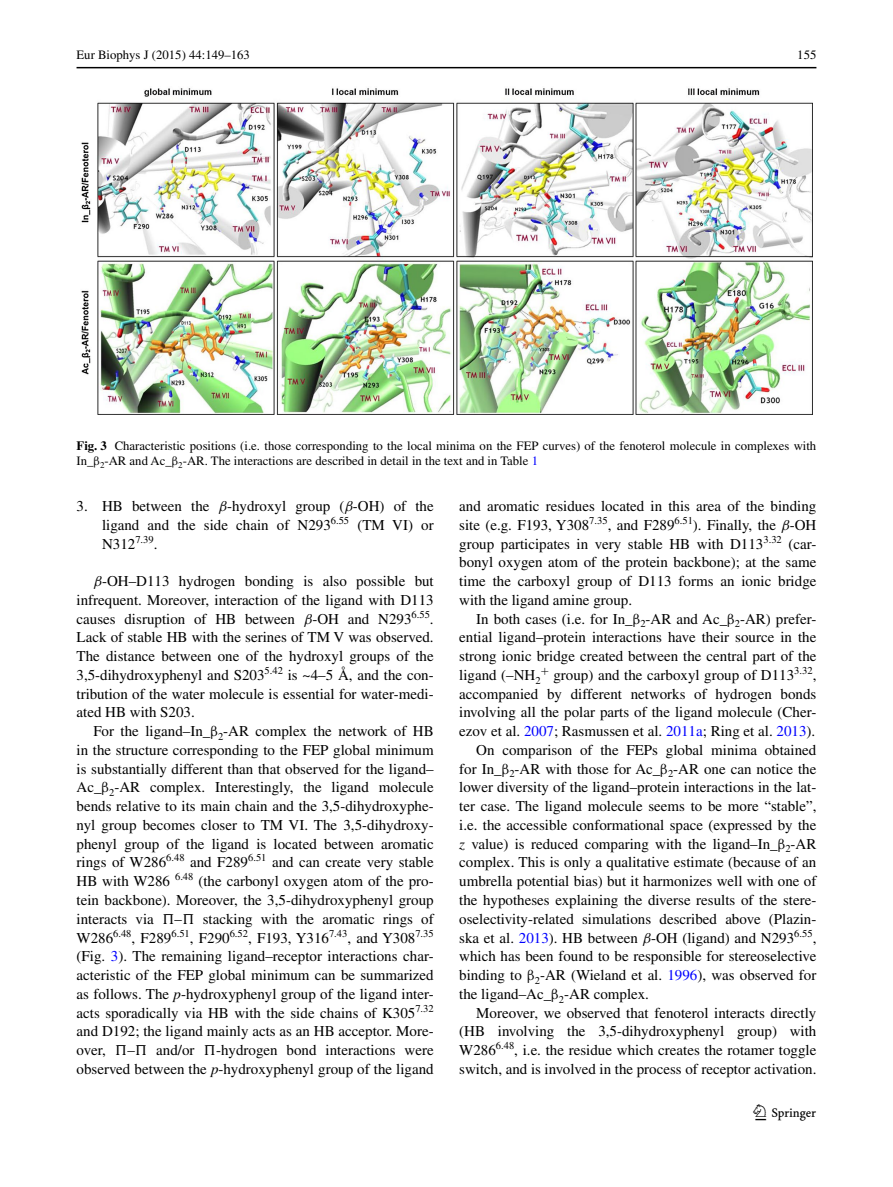
<style>
.page{position:relative;width:893px;height:1187px;background:#fff}
.page>*{position:absolute;margin:0;border:0;box-sizing:border-box;transform-origin:0 0}
.t1{font:22.5px "Springnew";color:#000}
.t2{font:15px/18.8px "Times";color:#000;text-align:justify}
.t3{font:12.75px/15px "Times";color:#000}
.s1{font-weight:700}
.s2{font-family:"MTGU"}
.s3{color:#00f}
.s4{font-family:"MTMI"}
.s5{font-style:italic}
</style>
<div class="page">
<hr style="left:77px;top:67px;width:739px;height:1px;background:#000">
<img style="left:81px;top:88px;width:731px;height:326px">
<p class="t3" style="left:77px;top:48px;width:175px">Eur Biophys J (2015) 44:149–163</p>
<p class="t3" style="left:797px;top:48px;width:21px">155</p>
<p class="t3" style="left:77px;top:438px;width:741px"><span class="s1">Fig. 3</span> Characteristic positions (i.e. those corresponding to the local minima on the FEP curves) of the fenoterol molecule in complexes with<br>In_<span class="s2">β</span><sub>2</sub>-AR and Ac_<span class="s2">β</span><sub>2</sub>-AR. The interactions are described in detail in the text and in Table <span class="s3">1</span></p>
<p class="t2" style="left:102px;top:496px;width:333px;text-indent:-26px">3. HB between the <span class="s4">β</span>-hydroxyl group (<span class="s4">β</span>-OH) of the ligand and the side chain of N293<sup>6.55</sup> (TM VI) or N312<sup>7.39</sup>.</p>
<p class="t2" style="left:77px;top:571px;width:359px;text-indent:17px"><span class="s4">β</span>-OH–D113 hydrogen bonding is also possible but infrequent. Moreover, interaction of the ligand with D113 causes disruption of HB between <span class="s4">β</span>-OH and N293<sup>6.55</sup>.<br>Lack of stable HB with the serines of TM V was observed.<br>The distance between one of the hydroxyl groups of the 3,5-dihydroxyphenyl and S203<sup>5.42</sup> is ~4–5 Å, and the con&shy;tribution of the water molecule is essential for water-medi&shy;ated HB with S203.</p>
<p class="t2" style="left:77px;top:721px;width:359px;text-indent:17px">For the ligand–In_<span class="s2">β</span><sub>2</sub>-AR complex the network of HB in the structure corresponding to the FEP global minimum is substantially different than that observed for the ligand– Ac_<span class="s2">β</span><sub>2</sub>-AR complex. Interestingly, the ligand molecule bends relative to its main chain and the 3,5-dihydroxyphe&shy;nyl group becomes closer to TM VI. The 3,5-dihydroxy&shy;phenyl group of the ligand is located between aromatic rings of W286<sup>6.48</sup> and F289<sup>6.51</sup> and can create very stable HB with W286 <sup>6.48</sup> (the carbonyl oxygen atom of the pro&shy;tein backbone). Moreover, the 3,5-dihydroxyphenyl group interacts via <span class="s2">Π</span>–<span class="s2">Π</span> stacking with the aromatic rings of W286<sup>6.48</sup>, F289<sup>6.51</sup>, F290<sup>6.52</sup>, F193, Y316<sup>7.43</sup>, and Y308<sup>7.35 </sup>(Fig. <span class="s3">3</span>). The remaining ligand–receptor interactions char&shy;acteristic of the FEP global minimum can be summarized as follows. The <span class="s5">p</span>-hydroxyphenyl group of the ligand inter&shy;acts sporadically via HB with the side chains of K305<sup>7.32 </sup>and D192; the ligand mainly acts as an HB acceptor. More&shy;over, <span class="s2">Π</span>–<span class="s2">Π</span> and/or <span class="s2">Π</span>-hydrogen bond interactions were observed between the <span class="s5">p</span>-hydroxyphenyl group of the ligand</p>
<p class="t2" style="left:459px;top:496px;width:359px">and aromatic residues located in this area of the binding site (e.g. F193, Y308<sup>7.35</sup>, and F289<sup>6.51</sup>). Finally, the <span class="s4">β</span>-OH group participates in very stable HB with D113<sup>3.32</sup> (car&shy;bonyl oxygen atom of the protein backbone); at the same time the carboxyl group of D113 forms an ionic bridge with the ligand amine group.</p>
<p class="t2" style="left:476px;top:609px;width:342px">In both cases (i.e. for In_<span class="s2">β</span><sub>2</sub>-AR and Ac_<span class="s2">β</span><sub>2</sub>-AR) prefer-</p>
<p class="t2" style="left:459px;top:627px;width:359px">ential ligand–protein interactions have their source in the</p>
<p class="t2" style="left:459px;top:646px;width:359px">strong ionic bridge created between the central part of the</p>
<p class="t2" style="left:459px;top:665px;width:359px">ligand (–NH<sub>2</sub><sup>+</sup> group) and the carboxyl group of D113<sup>3.32</sup>,</p>
<p class="t2" style="left:459px;top:684px;width:359px">accompanied by different networks of hydrogen bonds</p>
<p class="t2" style="left:459px;top:702px;width:359px">involving all the polar parts of the ligand molecule (Cher-</p>
<p class="t2" style="left:459px;top:721px;width:357px">ezov et al. <span class="s3">2007</span>; Rasmussen et al. <span class="s3">2011a</span>; Ring et al. <span class="s3">2013</span>).</p>
<p class="t2" style="left:476px;top:740px;width:342px">On comparison of the FEPs global minima obtained</p>
<p class="t2" style="left:459px;top:759px;width:359px">for In_<span class="s2">β</span><sub>2</sub>-AR with those for Ac_<span class="s2">β</span><sub>2</sub>-AR one can notice the</p>
<p class="t2" style="left:459px;top:777px;width:359px">lower diversity of the ligand–protein interactions in the lat-</p>
<p class="t2" style="left:459px;top:796px;width:359px">ter case. The ligand molecule seems to be more “stable”,</p>
<p class="t2" style="left:459px;top:815px;width:359px">i.e. the accessible conformational space (expressed by the</p>
<p class="t2" style="left:459px;top:834px;width:359px"><span class="s5">z</span> value) is reduced comparing with the ligand–In_<span class="s2">β</span><sub>2</sub>-AR</p>
<p class="t2" style="left:459px;top:852px;width:359px">complex. This is only a qualitative estimate (because of an</p>
<p class="t2" style="left:459px;top:871px;width:359px">umbrella potential bias) but it harmonizes well with one of</p>
<p class="t2" style="left:459px;top:890px;width:359px">the hypotheses explaining the diverse results of the stere-</p>
<p class="t2" style="left:459px;top:909px;width:359px">oselectivity-related simulations described above (Plazin-</p>
<p class="t2" style="left:459px;top:927px;width:359px">ska et al. <span class="s3">2013</span>). HB between <span class="s4">β</span>-OH (ligand) and N293<sup>6.55</sup>,</p>
<p class="t2" style="left:459px;top:946px;width:359px">which has been found to be responsible for stereoselective</p>
<p class="t2" style="left:459px;top:965px;width:359px">binding to <span class="s2">β</span><sub>2</sub>-AR (Wieland et al. <span class="s3">1996</span>), was observed for</p>
<p class="t2" style="left:459px;top:984px;width:191px">the ligand–Ac_<span class="s2">β</span><sub>2</sub>-AR complex.</p>
<p class="t2" style="left:476px;top:1002px;width:342px">Moreover, we observed that fenoterol interacts directly</p>
<p class="t2" style="left:459px;top:1021px;width:359px">(HB involving the 3,5-dihydroxyphenyl group) with</p>
<p class="t2" style="left:459px;top:1040px;width:359px">W286<sup>6.48</sup>, i.e. the residue which creates the rotamer toggle</p>
<p class="t2" style="left:459px;top:1059px;width:359px">switch, and is involved in the process of receptor activation.</p>
<h1 class="t1" style="left:755px;top:1104px;width:62px">1 3</h1>
</div>
